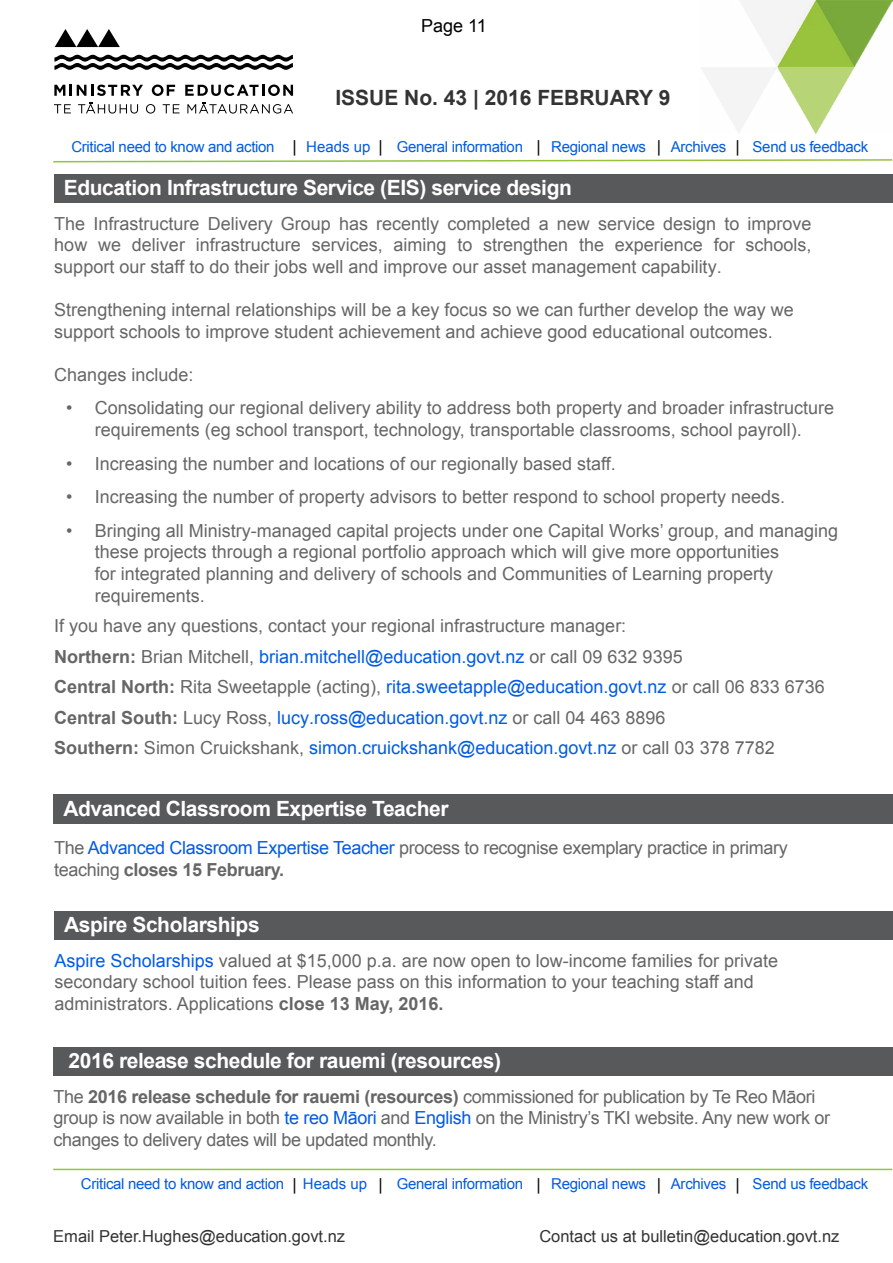
<style>
.page{position:relative;width:893px;height:1263px;background:#fff}
.page>*{position:absolute;margin:0;border:0;box-sizing:border-box;transform-origin:0 0}
.Bookmark{font:700 21px "Arial";letter-spacing:-.02em;color:#fff}
.t1{font:700 21px "Arial";color:#333}
.t2{font:18px/21.6px "Arial";color:#666}
.t3{font:18px/21.6px "Arial";letter-spacing:-.02em;color:#666}
.t4{font:18px "Arial";color:#000}
.t5{font:16.5px "Arial";color:#333}
.t6{font:15px "Arial";letter-spacing:-.02em;color:#005be5}
.s1{font-size:16.5px;color:#000}
.s2{font-style:inherit}
.s3{font-weight:700}
.s4{color:#005be5}
</style>
<div class="page">
<img style="left:702px;top:0;width:191px;height:133px">
<hr style="left:53px;top:1169px;width:839px;height:1px;background:#98c23d">
<svg style="left:54px;top:85px;width:89px;height:11px"></svg>
<svg style="left:152px;top:85px;width:23px;height:11px"></svg>
<svg style="left:185px;top:85px;width:108px;height:11px"></svg>
<svg style="left:54px;top:104px;width:17px;height:9px"></svg>
<svg style="left:78px;top:102px;width:60px;height:12px"></svg>
<svg style="left:146px;top:104px;width:9px;height:10px"></svg>
<svg style="left:163px;top:104px;width:16px;height:9px"></svg>
<svg style="left:187px;top:102px;width:106px;height:12px"></svg>
<svg style="left:55px;top:29px;width:65px;height:18px"></svg>
<svg style="left:54px;top:55px;width:239px;height:15px"></svg>
<div style="left:54px;top:174px;width:839px;height:28px;background:#58595b"></div>
<div style="left:54px;top:794px;width:839px;height:30px;background:#58595b"></div>
<div style="left:54px;top:911px;width:839px;height:28px;background:#58595b"></div>
<div style="left:53px;top:1047px;width:840px;height:28px;background:#58595b"></div>
<svg style="left:53px;top:159px;width:840px;height:4px"></svg>
<p class="t4" style="left:421px;top:14px;width:67px">Page 11</p>
<p class="t1" style="left:335px;top:83px;width:336px">ISSUE No. 43 | 2016 FEBRUARY 9</p>
<p class="t6" style="left:71px;top:137px;width:576px">Critical need to know and action <span class="s1">|</span> Heads up <span class="s1">|</span> General information <span class="s1">|</span> Regional news</p>
<p class="t6" style="left:671px;top:137px;width:57px">Archives</p>
<p class="t6" style="left:753px;top:137px;width:117px">Send us feedback</p>
<p class="Bookmark" style="left:64px;top:174px;width:510px">Education Infrastructure Service (EIS) service design</p>
<p class="t2" style="left:54px;top:213px;width:759px;text-align:justify">The Infrastructure Delivery Group has recently completed a new service design to improve how we deliver infrastructure services<span class="s2">,</span> aiming to strengthen the experience for schools, support our staff to do their jobs well and improve our asset management capability.</p>
<p class="t2" style="left:54px;top:299px;width:741px">Strengthening internal relationships will be a key focus so we can further develop the way we support schools to improve student achievement and achieve good educational outcomes.</p>
<p class="t2" style="left:54px;top:364px;width:141px">Changes include:</p>
<p class="t2" style="left:66px;top:397px;width:769px;text-align:center">• Consolidating our regional delivery ability to address both property and broader infrastructure requirements (eg school transport, technology, transportable classrooms, school payroll).</p>
<p class="t2" style="left:66px;top:453px;width:551px">• Increasing the number and locations of our regionally based staff.</p>
<p class="t2" style="left:66px;top:486px;width:720px">• Increasing the number of property advisors to better respond to school property needs.</p>
<p class="t2" style="left:95px;top:520px;width:745px;text-indent:-28px">• Bringing all Ministry-managed capital projects under one Capital Works’ group, and managing these projects through a regional portfolio approach which will give more opportunities<br>for integrated planning and delivery of schools and Communities of Learning property requirements.</p>
<p class="t2" style="left:54px;top:611px;width:772px;line-height:30.6px">If you have any questions, contact your regional infrastructure manager:<br><span class="s3">Northern:</span> Brian Mitchell, <span class="s4">brian.mitchell@education.govt.nz</span> or call 09 632 9395<br><span class="s3">Central North:</span> Rita Sweetapple (acting), <span class="s4">rita.sweetapple@education.govt.nz</span> or call 06 833 6736<br><span class="s3">Central South:</span> Lucy Ross, <span class="s4">lucy.ross@education.govt.nz</span> or call 04 463 8896<br><span class="s3">Southern:</span> Simon Cruickshank, <span class="s4">simon.cruickshank@education.govt.nz</span> or call 03 378 7782</p>
<p class="Bookmark" style="left:63px;top:795px;width:387px">Advanced Classroom Expertise Teacher</p>
<p class="t3" style="left:54px;top:837px;width:735px">The <span class="s4">Advanced Classroom Expertise Teacher</span> process to recognise exemplary practice in primary teaching <span class="s3">closes 15 February.</span></p>
<p class="Bookmark" style="left:64px;top:911px;width:197px">Aspire Scholarships</p>
<p class="t2" style="left:55px;top:950px;width:725px"><span class="s4">Aspire Scholarships</span> valued at $15,000 p.a. are now open to low-income families for private secondary school tuition fees. Please pass on this information to your teaching staff and administrators. Applications <span class="s3">close 13 May, 2016.</span></p>
<p class="Bookmark" style="left:69px;top:1047px;width:434px">2016 release schedule for rauemi (resources)</p>
<p class="t3" style="left:54px;top:1086px;width:778px">The <span class="s3">2016 release schedule for rauemi (resources)</span> <span class="s2">commissioned for publication by Te Reo Māori </span>group is now available in both <span class="s4">te reo Māori</span> and <span class="s4">English</span> on the Ministry’s TKI website. Any new work or changes to delivery dates will be updated monthly.</p>
<p class="t6" style="left:81px;top:1174px;width:567px">Critical need to know and action <span class="s1">|</span> Heads up <span class="s1">|</span> General information <span class="s1">|</span> Regional news</p>
<p class="t6" style="left:671px;top:1174px;width:57px">Archives</p>
<p class="t6" style="left:753px;top:1174px;width:117px">Send us feedback</p>
<p class="t5" style="left:53px;top:1226px;width:293px">Email Peter.Hughes@education.govt.nz</p>
<p class="t5" style="left:539px;top:1226px;width:302px">Contact us at bulletin@education.govt.nz</p>
</div>
